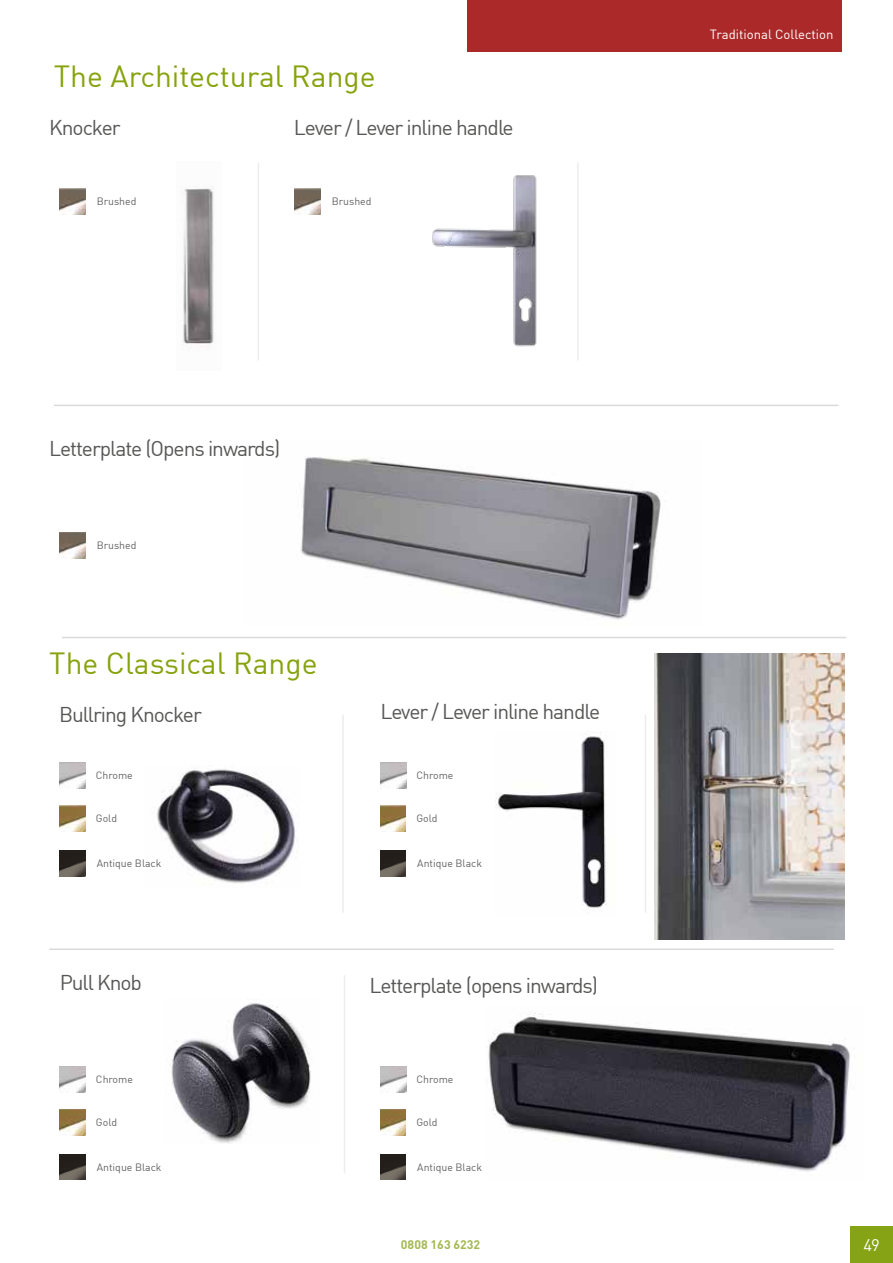
<style>
.page{position:relative;width:893px;height:1263px;background:#fff}
.page>*{position:absolute;margin:0;border:0;box-sizing:border-box;transform-origin:0 0}
.t1{font:30px "DIN";color:#86a30d}
.t2{font:21px "DIN";letter-spacing:-.05em;color:#575756}
.t3{font:16.65px "DIN";color:#fff}
.t4{font:13.2px "DIN";color:#fff}
.t5{font:700 12.3px "DIN";color:#a4b853}
.t6{font:10.5px "DIN";color:#646363}
</style>
<div class="page">
<div style="left:850px;top:1226px;width:43px;height:37px;background:#86a315"></div>
<div style="left:468px;top:0;width:374px;height:51px;background:#ab2a29"></div>
<hr style="left:62px;top:637px;width:784px;height:1px;background:#dadada">
<img style="left:156px;top:769px;width:142px;height:114px">
<img style="left:60px;top:850px;width:25px;height:26px">
<img style="left:60px;top:806px;width:25px;height:25px">
<img style="left:60px;top:763px;width:25px;height:25px">
<img style="left:171px;top:1003px;width:140px;height:141px">
<hr style="left:54px;top:405px;width:784px;height:1px;background:#dadada">
<img style="left:182px;top:188px;width:32px;height:159px">
<img style="left:300px;top:457px;width:361px;height:163px">
<img style="left:295px;top:189px;width:25px;height:25px">
<img style="left:60px;top:189px;width:25px;height:25px">
<img style="left:60px;top:533px;width:25px;height:25px">
<hr style="left:49px;top:948px;width:785px;height:2px;background:#dadada">
<img style="left:488px;top:1013px;width:362px;height:159px">
<img style="left:432px;top:175px;width:105px;height:172px">
<img style="left:495px;top:731px;width:111px;height:177px">
<img style="left:380px;top:850px;width:26px;height:26px">
<img style="left:380px;top:806px;width:26px;height:25px">
<img style="left:380px;top:763px;width:26px;height:25px">
<img style="left:380px;top:1154px;width:26px;height:26px">
<img style="left:380px;top:1109px;width:26px;height:26px">
<img style="left:380px;top:1066px;width:26px;height:26px">
<img style="left:60px;top:1154px;width:25px;height:26px">
<img style="left:60px;top:1109px;width:25px;height:26px">
<img style="left:60px;top:1066px;width:26px;height:26px">
<hr style="left:344px;top:975px;width:1px;height:198px;background:#ededed">
<hr style="left:342px;top:715px;width:2px;height:198px;background:#ededed">
<hr style="left:645px;top:715px;width:1px;height:198px;background:#ededed">
<hr style="left:258px;top:162px;width:1px;height:198px;background:#ededed">
<hr style="left:577px;top:162px;width:2px;height:198px;background:#ededed">
<img style="left:655px;top:653px;width:189px;height:287px">
<h1 class="t1" style="left:54px;top:57px;width:323px">The Architectural Range</h1>
<p class="t2" style="left:49px;top:114px;width:73px">Knocker</p>
<p class="t2" style="left:294px;top:114px;width:221px">Lever / Lever inline handle</p>
<p class="t6" style="left:97px;top:195px;width:41px">Brushed</p>
<p class="t6" style="left:332px;top:195px;width:41px">Brushed</p>
<p class="t2" style="left:49px;top:435px;width:233px">Letterplate (Opens inwards)</p>
<p class="t6" style="left:97px;top:539px;width:41px">Brushed</p>
<h1 class="t1" style="left:49px;top:644px;width:270px">The Classical Range</h1>
<p class="t2" style="left:59px;top:701px;width:144px">Bullring Knocker</p>
<p class="t2" style="left:380px;top:698px;width:221px">Lever / Lever inline handle</p>
<p class="t6" style="left:96px;top:769px;width:39px">Chrome</p>
<p class="t6" style="left:416px;top:769px;width:39px">Chrome</p>
<p class="t6" style="left:96px;top:812px;width:23px">Gold</p>
<p class="t6" style="left:416px;top:812px;width:23px">Gold</p>
<p class="t6" style="left:97px;top:857px;width:66px">Antique Black</p>
<p class="t6" style="left:417px;top:857px;width:66px">Antique Black</p>
<p class="t2" style="left:60px;top:969px;width:84px">Pull Knob</p>
<p class="t2" style="left:370px;top:973px;width:230px">Letterplate (opens inwards)</p>
<p class="t6" style="left:96px;top:1073px;width:39px">Chrome</p>
<p class="t6" style="left:416px;top:1073px;width:39px">Chrome</p>
<p class="t6" style="left:96px;top:1116px;width:23px">Gold</p>
<p class="t6" style="left:416px;top:1116px;width:23px">Gold</p>
<p class="t6" style="left:97px;top:1160px;width:66px">Antique Black</p>
<p class="t6" style="left:417px;top:1160px;width:66px">Antique Black</p>
<p class="t4" style="left:710px;top:26px;width:125px">Traditional Collection</p>
<p class="t5" style="left:401px;top:1236px;width:81px">0808 163 6232</p>
<p class="t3" style="left:863px;top:1234px;width:18px">49</p>
</div>
